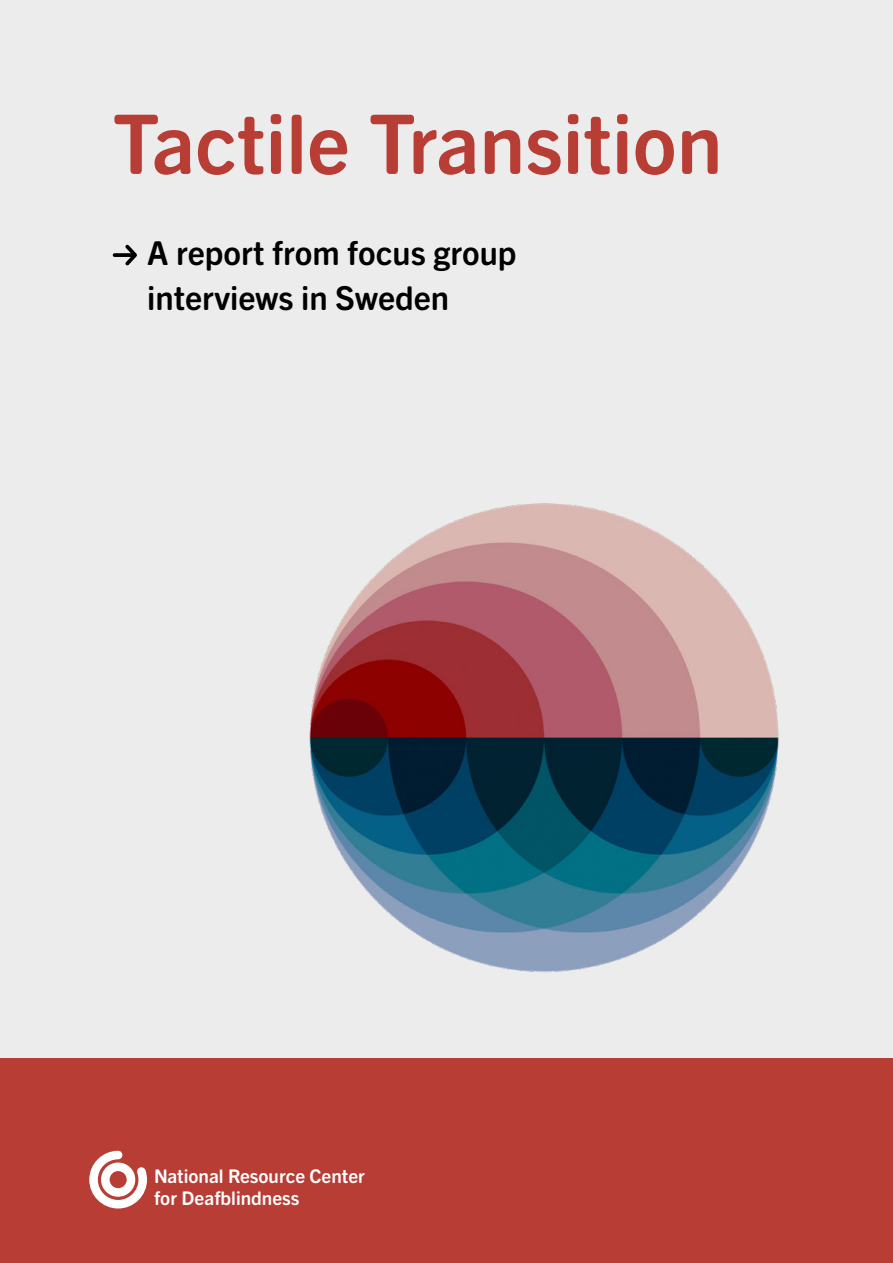
<style>
.page{position:relative;width:893px;height:1263px;background:#edecec}
.page>*{position:absolute;margin:0;border:0;box-sizing:border-box;transform-origin:0 0}
.t1{font:700 82.5px "Trade Gothic Next SR Pro";color:#b73d35}
.t2{font:700 33px/45px "Trade Gothic Next SR Pro";color:#000}
.t3{font:700 18.9px/22.6px "Trade Gothic Next SR Pro";color:#fff}
</style>
<div class="page">
<div style="left:0;top:1058px;width:893px;height:205px;background:#b73d35"></div>
<svg style="left:115px;top:253px;width:7px;height:4px"></svg>
<svg style="left:122px;top:244px;width:15px;height:22px"></svg>
<img style="left:309px;top:503px;width:470px;height:469px">
<svg style="left:89px;top:1151px;width:58px;height:57px"></svg>
<h1 class="t1" style="left:113px;top:86px;width:611px">Tactile Transition</h1>
<h1 class="t2" style="left:147px;top:229px;width:371px">A report from focus group interviews in Sweden</h1>
<p class="t3" style="left:154px;top:1163px;width:212px">National Resource Center for Deafblindness</p>
</div>
